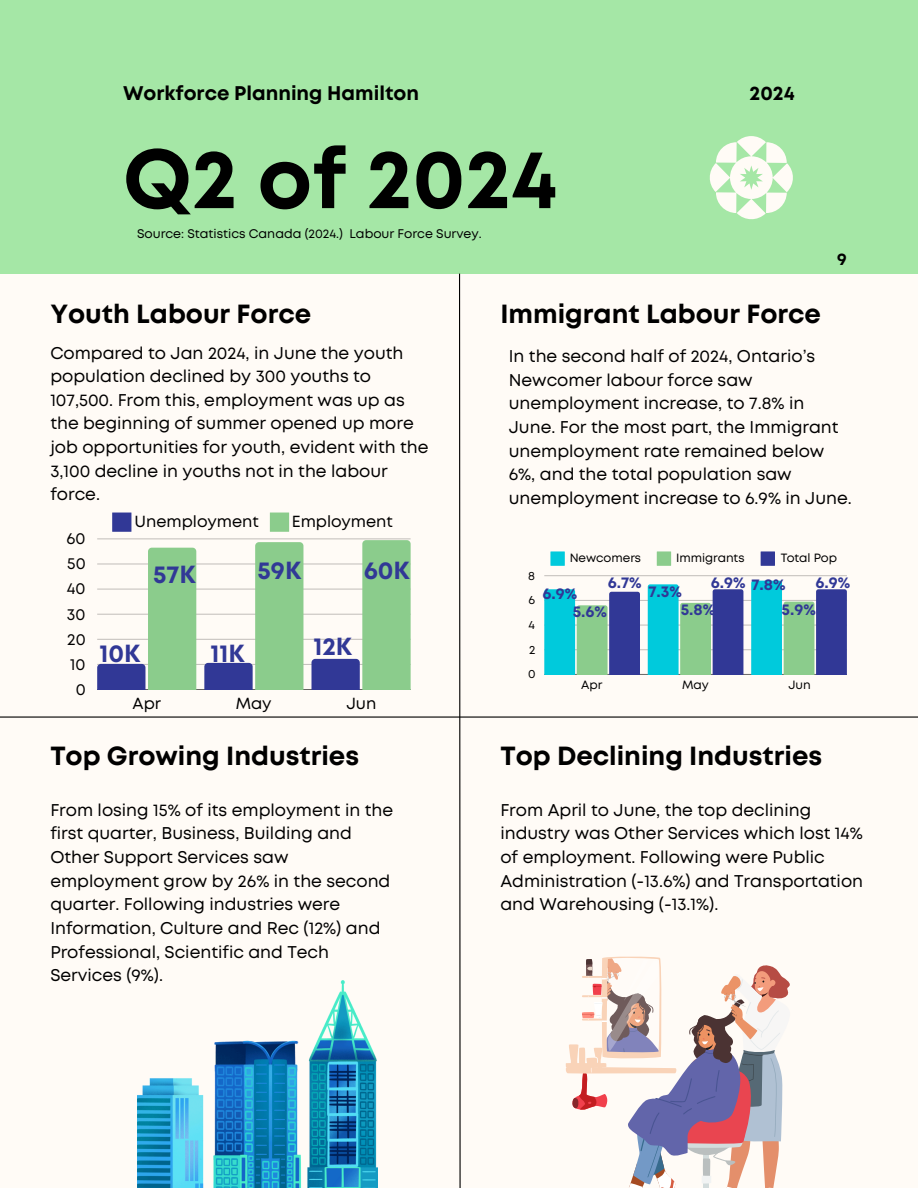
<style>
.page{position:relative;width:918px;height:1188px;background:#fffbf6}
.page>*{position:absolute;margin:0;border:0;box-sizing:border-box;transform-origin:0 0}
.t1{font:700 83.55px "Mont";color:#000}
.t2{font:700 26.25px "Mont";color:#000}
.t3{font:700 24.75px "Mont";color:#313896}
.t4{font:700 19.8px "Mont";color:#000}
.t5{font:16.95px/23.7px "Mont";color:#000}
.t6{font:700 16.95px "Mont";color:#000}
.t7{font:16.05px "Mont";color:#000}
.t8{font:700 15.75px "Mont";color:#313896}
.t9{font:12.45px "Mont";color:#000}
.t10{font:12px "Mont";color:#000}
</style>
<div class="page">
<div style="left:0;top:0;width:918px;height:274px;background:#a5e7a6"></div>
<hr style="left:0;top:716px;width:918px;height:2px;background:#000">
<svg style="left:709px;top:136px;width:84px;height:84px"></svg>
<svg style="left:458px;top:273px;width:3px;height:915px"></svg>
<div style="left:112px;top:513px;width:19px;height:19px;background:#313896"></div>
<div style="left:270px;top:513px;width:19px;height:19px;background:#8bcc8c"></div>
<hr style="left:97px;top:689px;width:314px;height:1px;background:#000;opacity:.6">
<hr style="left:97px;top:664px;width:314px;height:1px;background:#000;opacity:.25">
<hr style="left:97px;top:639px;width:314px;height:1px;background:#000;opacity:.25">
<hr style="left:97px;top:614px;width:314px;height:1px;background:#000;opacity:.25">
<hr style="left:97px;top:589px;width:314px;height:1px;background:#000;opacity:.25">
<hr style="left:97px;top:564px;width:314px;height:1px;background:#000;opacity:.25">
<hr style="left:97px;top:539px;width:314px;height:1px;background:#e7e3de">
<svg style="left:97px;top:548px;width:99px;height:142px"></svg>
<svg style="left:204px;top:542px;width:99px;height:148px"></svg>
<svg style="left:312px;top:540px;width:99px;height:150px"></svg>
<svg style="left:550px;top:551px;width:15px;height:15px"></svg>
<svg style="left:657px;top:551px;width:14px;height:15px"></svg>
<svg style="left:761px;top:551px;width:14px;height:15px"></svg>
<hr style="left:544px;top:674px;width:303px;height:1px;background:#000;opacity:.6">
<hr style="left:544px;top:650px;width:303px;height:1px;background:#000;opacity:.25">
<hr style="left:544px;top:625px;width:303px;height:1px;background:#000;opacity:.25">
<hr style="left:544px;top:600px;width:303px;height:1px;background:#000;opacity:.25">
<hr style="left:544px;top:575px;width:303px;height:1px;background:#cdc9c5">
<svg style="left:544px;top:589px;width:96px;height:85px;background:#4fa3b4"></svg>
<svg style="left:648px;top:584px;width:95px;height:90px;background:#51a4b5"></svg>
<svg style="left:751px;top:581px;width:96px;height:93px;background:#53a7b7"></svg>
<img style="left:137px;top:981px;width:241px;height:207px">
<svg style="left:565px;top:956px;width:225px;height:232px"></svg>
<h1 class="t4" style="left:123px;top:86px;width:298px">Workforce Planning Hamilton</h1>
<h4 class="t4" style="left:750px;top:86px;width:47px">2024</h4>
<p class="t1" style="left:123px;top:148px;width:436px">Q2 of 2024</p>
<h2 class="t9" style="left:137px;top:229px;width:346px">Source: Statistics Canada (2024.) Labour Force Survey.</h2>
<p class="t2" style="left:50px;top:304px;width:262px">Youth Labour Force</p>
<p class="t2" style="left:500px;top:304px;width:322px">Immigrant Labour Force</p>
<h2 class="t6" style="left:837px;top:253px;width:11px">9</h2>
<h2 class="t5" style="left:50px;top:342px;width:380px">Compared to Jan 2024, in June the youth population declined by 300 youths to 107,500. From this, employment was up as the beginning of summer opened up more job opportunities for youth, evident with the 3,100 decline in youths not in the labour force.</h2>
<h2 class="t5" style="left:509px;top:346px;width:344px">In the second half of 2024, Ontario’s Newcomer labour force saw unemployment increase, to 7.8% in June. For the most part, the Immigrant unemployment rate remained below 6%, and the total population saw unemployment increase to 6.9% in June.</h2>
<p class="t7" style="left:135px;top:515px;width:126px">Unemployment</p>
<p class="t7" style="left:292px;top:515px;width:102px">Employment</p>
<p class="t7" style="left:67px;top:533px;width:20px">60</p>
<p class="t7" style="left:67px;top:558px;width:20px">50</p>
<p class="t7" style="left:67px;top:583px;width:20px">40</p>
<p class="t7" style="left:67px;top:608px;width:20px">30</p>
<h5 class="t3" style="left:153px;top:565px;width:44px">57K</h5>
<h5 class="t3" style="left:257px;top:561px;width:45px">59K</h5>
<h5 class="t3" style="left:364px;top:561px;width:48px">60K</h5>
<p class="t10" style="left:528px;top:571px;width:8px">8</p>
<p class="t10" style="left:528px;top:596px;width:8px">6</p>
<p class="t10" style="left:529px;top:620px;width:8px">4</p>
<p class="t10" style="left:570px;top:553px;width:73px">Newcomers</p>
<p class="t10" style="left:676px;top:553px;width:70px">Immigrants</p>
<p class="t10" style="left:781px;top:553px;width:58px">Total Pop</p>
<h3 class="t8" style="left:608px;top:576px;width:36px">6.7%</h3>
<h6 class="t8" style="left:711px;top:576px;width:36px">6.9%</h6>
<h6 class="t8" style="left:815px;top:576px;width:36px">6.9%</h6>
<h5 class="t8" style="left:751px;top:578px;width:36px">7.8%</h5>
<h5 class="t8" style="left:543px;top:588px;width:36px">6.9%</h5>
<h5 class="t8" style="left:648px;top:585px;width:35px">7.3%</h5>
<h5 class="t8" style="left:573px;top:606px;width:36px">5.6%</h5>
<h5 class="t8" style="left:681px;top:604px;width:36px">5.8%</h5>
<h3 class="t8" style="left:781px;top:604px;width:36px">5.9%</h3>
<p class="t7" style="left:67px;top:633px;width:20px">20</p>
<p class="t7" style="left:70px;top:658px;width:17px">10</p>
<h2 class="t3" style="left:100px;top:644px;width:42px">10K</h2>
<h2 class="t3" style="left:211px;top:644px;width:36px">11K</h2>
<h5 class="t3" style="left:313px;top:637px;width:40px">12K</h5>
<p class="t10" style="left:529px;top:645px;width:8px">2</p>
<p class="t10" style="left:528px;top:670px;width:9px">0</p>
<p class="t7" style="left:76px;top:683px;width:11px">0</p>
<p class="t10" style="left:581px;top:681px;width:23px">Apr</p>
<p class="t10" style="left:682px;top:681px;width:28px">May</p>
<p class="t10" style="left:788px;top:681px;width:24px">Jun</p>
<p class="t7" style="left:133px;top:698px;width:30px">Apr</p>
<p class="t7" style="left:236px;top:698px;width:37px">May</p>
<p class="t7" style="left:346px;top:698px;width:31px">Jun</p>
<h3 class="t2" style="left:50px;top:746px;width:310px">Top Growing Industries</h3>
<h3 class="t2" style="left:500px;top:746px;width:323px">Top Declining Industries</h3>
<h6 class="t5" style="left:50px;top:799px;width:344px">From losing 15% of its employment in the first quarter, Business, Building and Other Support Services saw employment grow by 26% in the second quarter. Following industries were Information, Culture and Rec (12%) and Professional, Scientific and Tech Services (9%).</h6>
<h6 class="t5" style="left:500px;top:799px;width:364px">From April to June, the top declining industry was Other Services which lost 14% of employment. Following were Public Administration (-13.6%) and Transportation and Warehousing (-13.1%).</h6>
</div>
